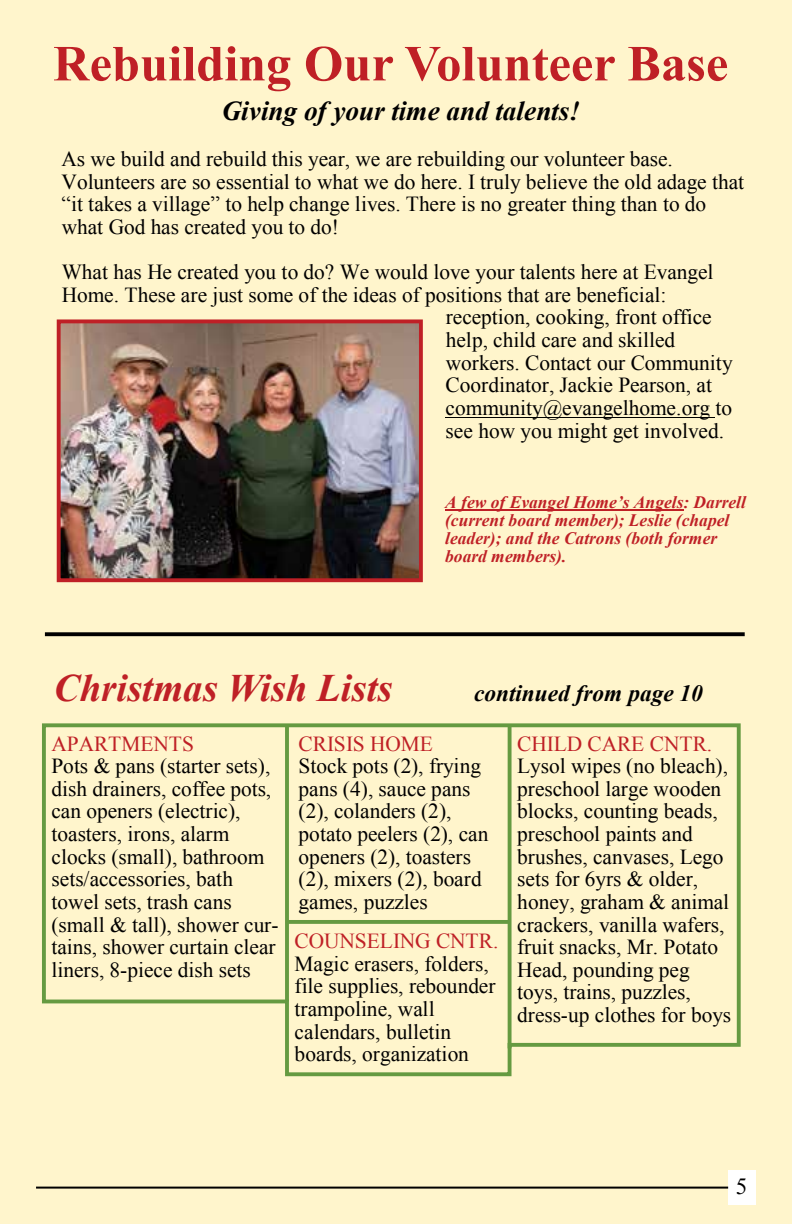
<style>
.page{position:relative;width:792px;height:1224px;background:#fff5cc}
.page>*{position:absolute;margin:0;border:0;box-sizing:border-box;transform-origin:0 0}
.t1{font:700 50.6px "Times New Roman";color:#bf2026}
.t2{font:italic 700 38.8px "Times New Roman";color:#bf2026}
.t3{font:italic 700 27.2px "Times New Roman";color:#000}
.t4{font:italic 700 23.2px "Times New Roman";color:#000}
.t5{font:23px "Times New Roman";color:#000}
.t6{font:21.4px/22.6px "Times New Roman";color:#000}
.t7{font:21.4px "Times New Roman";letter-spacing:-.005em;color:#bf2026}
.t8{font:italic 700 17.4px/18.2px "Times New Roman";color:#bf2026}
</style>
<div class="page">
<img style="left:62px;top:324px;width:356px;height:253px">
<div style="left:57px;top:319px;width:366px;height:263px;border:4px solid #bf2026"></div>
<hr style="left:445px;top:509px;width:238px;height:2px;background:#bf2026">
<hr style="left:445px;top:417px;width:270px;height:1px;background:#000">
<svg style="left:45px;top:632px;width:700px;height:4px;background:#12120f"></svg>
<div style="left:728px;top:1171px;width:28px;height:34px;background:#fff"></div>
<hr style="left:36px;top:1187px;width:692px;height:2px;background:#000">
<svg style="left:42px;top:723px;width:699px;height:354px"></svg>
<hr style="left:285px;top:725px;width:4px;height:276px;background:#659a41">
<svg style="left:508px;top:725px;width:4px;height:323px"></svg>
<svg style="left:289px;top:920px;width:221px;height:4px"></svg>
<h1 class="t1" style="left:53px;top:28px;width:677px">Rebuilding Our Volunteer Base</h1>
<p class="t3" style="left:222px;top:92px;width:360px">Giving of your time and talents!</p>
<p class="t6" style="left:61px;top:148px;width:684px">As we build and rebuild this year, we are rebuilding our volunteer base.<br>Volunteers are so essential to what we do here. I truly believe the old adage that “it takes a village” to help change lives. There is no greater thing than to do what God has created you to do!</p>
<p class="t6" style="left:62px;top:260px;width:653px">What has He created you to do? We would love your talents here at Evangel</p>
<p class="t6" style="left:62px;top:283px;width:606px">Home. These are just some of the ideas of positions that are beneficial:</p>
<p class="t6" style="left:446px;top:306px;width:268px">reception, cooking, front office</p>
<p class="t6" style="left:446px;top:328px;width:231px">help, child care and skilled</p>
<p class="t6" style="left:446px;top:351px;width:288px">workers. Contact our Community</p>
<p class="t6" style="left:446px;top:374px;width:268px">Coordinator, Jackie Pearson, at</p>
<p class="t6" style="left:446px;top:396px;width:288px">community@evangelhome.org to</p>
<p class="t6" style="left:446px;top:419px;width:280px">see how you might get involved.</p>
<p class="t8" style="left:445px;top:492px;width:302px">A few of Evangel Home’s Angels: Darrell (current board member); Leslie (chapel leader); and the Catrons (both former board members).</p>
<h2 class="t2" style="left:54px;top:661px;width:340px">Christmas Wish Lists</h2>
<p class="t4" style="left:474px;top:677px;width:230px">continued from page 10</p>
<p class="t7" style="left:51px;top:729px;width:144px">APARTMENTS</p>
<p class="t6" style="left:51px;top:755px;width:229px">Pots &amp; pans (starter sets), dish drainers, coffee pots, can openers (electric), toasters, irons, alarm clocks (small), bathroom sets/accessories, bath towel sets, trash cans (small &amp; tall), shower cur&shy;tains, shower curtain clear liners, 8-piece dish sets</p>
<p class="t7" style="left:299px;top:729px;width:136px">CRISIS HOME</p>
<p class="t6" style="left:299px;top:755px;width:191px">Stock pots (2), frying pans (4), sauce pans (2), colanders (2), potato peelers (2), can openers (2), toasters (2), mixers (2), board games, puzzles</p>
<p class="t7" style="left:295px;top:927px;width:205px">COUNSELING CNTR.</p>
<p class="t6" style="left:295px;top:952px;width:202px">Magic erasers, folders, file supplies, rebounder trampoline, wall calendars, bulletin boards, organization</p>
<p class="t7" style="left:517px;top:729px;width:197px">CHILD CARE CNTR.</p>
<p class="t6" style="left:517px;top:755px;width:216px">Lysol wipes (no bleach), preschool large wooden blocks, counting beads, preschool paints and brushes, canvases, Lego sets for 6yrs &amp; older, honey, graham &amp; animal crackers, vanilla wafers, fruit snacks, Mr. Potato<br>Head, pounding peg toys, trains, puzzles, dress-up clothes for boys</p>
<p class="t5" style="left:736px;top:1171px;width:13px">5</p>
</div>
